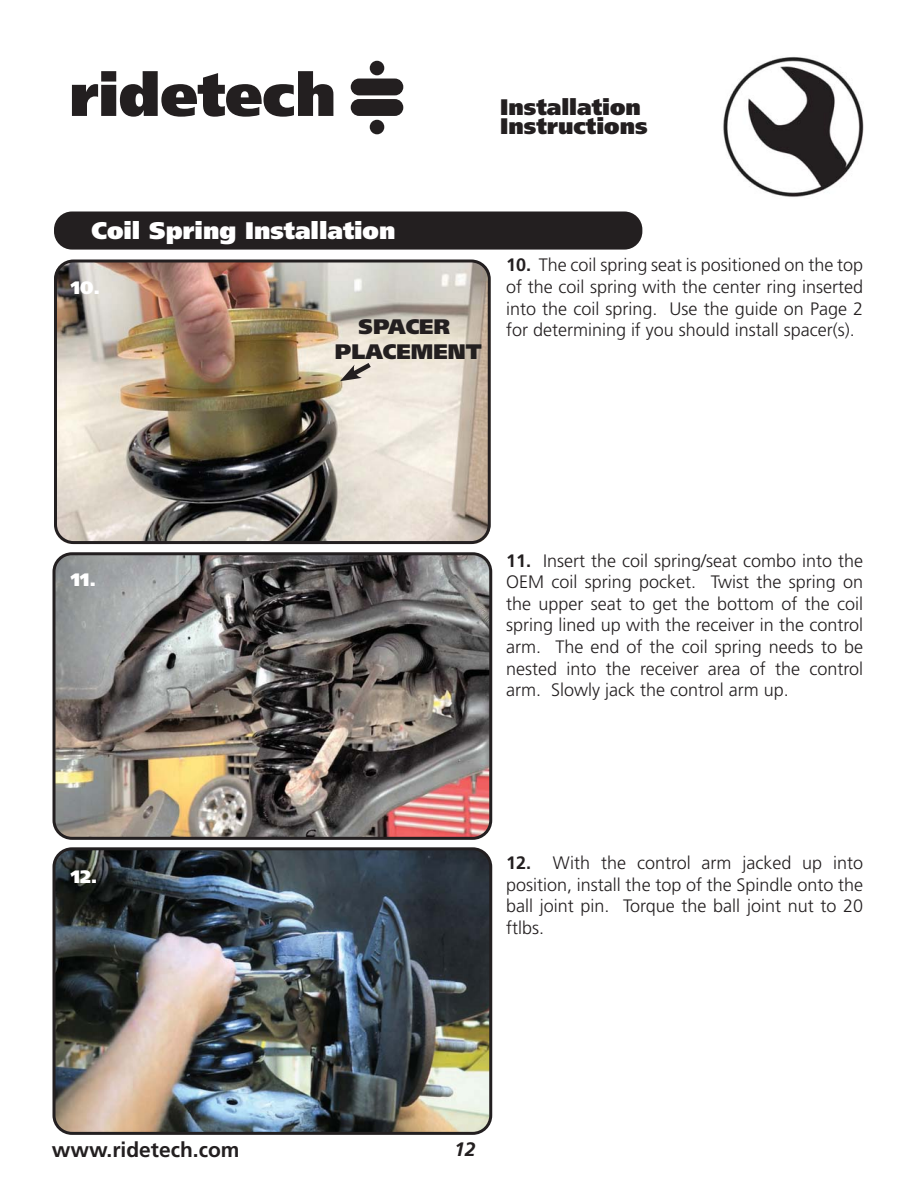
<style>
.page{position:relative;width:918px;height:1188px;background:#fff}
.page>*{position:absolute;margin:0;border:0;box-sizing:border-box;transform-origin:0 0}
.t1{font:900 24px "Frutiger LT Pro";color:#fff}
.t2{font:900 22.5px/19.5px "Frutiger LT Pro";color:#231f20}
.t3{font:700 21px "Frutiger LT Pro";color:#231f20}
.t4{font:900 21px/25.2px "Frutiger LT Pro";color:#231f20;text-align:center}
.t5{font:italic 700 19.5px "Frutiger LT Pro";color:#231f20}
.t6{font:300 18px/21.6px "Frutiger LT Pro";color:#231f20;text-align:justify}
.t7{font:900 18px "Frutiger LT Pro";color:#fff}
.s1{font-weight:700}
</style>
<div class="page">
<img style="left:723px;top:84px;width:15px;height:86px">
<svg style="left:72px;top:71px;width:261px;height:46px"></svg>
<div style="left:351px;top:79px;width:52px;height:16px;background:#231f20;border-radius:8px"></div>
<div style="left:351px;top:99px;width:52px;height:17px;background:#231f20;border-radius:8px"></div>
<div style="left:370px;top:61px;width:14px;height:14px;background:#231f20;border-radius:50%"></div>
<div style="left:370px;top:120px;width:14px;height:14px;background:#231f20;border-radius:50%"></div>
<img style="left:54px;top:849px;width:437px;height:284px;border-radius:18px">
<div style="left:52px;top:847px;width:440px;height:288px;border:3px solid #231f20;border-radius:18px"></div>
<img style="left:54px;top:554px;width:437px;height:284px;border-radius:18px">
<div style="left:52px;top:552px;width:440px;height:288px;border:3px solid #231f20;border-radius:18px"></div>
<div style="left:54px;top:212px;width:588px;height:38px;background:#231f20;border-radius:18px"></div>
<img style="left:54px;top:260px;width:436px;height:284px;border-radius:18px">
<svg style="left:340px;top:359px;width:36px;height:22px"></svg>
<div style="left:54px;top:260px;width:437px;height:284px;border:3px solid #231f20;border-radius:18px"></div>
<p class="t2" style="left:500px;top:98px;width:149px">Installation<br>Instructions</p>
<h1 class="t1" style="left:92px;top:220px;width:305px">Coil Spring Installation</h1>
<p class="t7" style="left:71px;top:280px;width:31px">10.</p>
<p class="t4" style="left:335px;top:315px;width:149px">SPACER<br>PLACEMENT</p>
<p class="t6" style="left:506px;top:255px;width:359px"><span class="s1">10.</span> The coil spring seat is positioned on the top of the coil spring with the center ring inserted into the coil spring. Use the guide on Page 2 for determining if you should install spacer(s).</p>
<p class="t7" style="left:71px;top:572px;width:27px">11.</p>
<p class="t7" style="left:71px;top:869px;width:28px">12.</p>
<p class="t6" style="left:506px;top:551px;width:359px"><span class="s1">11.</span> Insert the coil spring/seat combo into the OEM coil spring pocket. Twist the spring on the upper seat to get the bottom of the coil spring lined up with the receiver in the control arm. The end of the coil spring needs to be nested into the receiver area of the control arm. Slowly jack the control arm up.</p>
<p class="t6" style="left:506px;top:853px;width:359px"><span class="s1">12.</span> With the control arm jacked up into position, install the top of the Spindle onto the ball joint pin. Torque the ball joint nut to 20 ftlbs.</p>
<p class="t3" style="left:52px;top:1141px;width:189px">www.ridetech.com</p>
<p class="t5" style="left:454px;top:1138px;width:23px">12</p>
</div>
